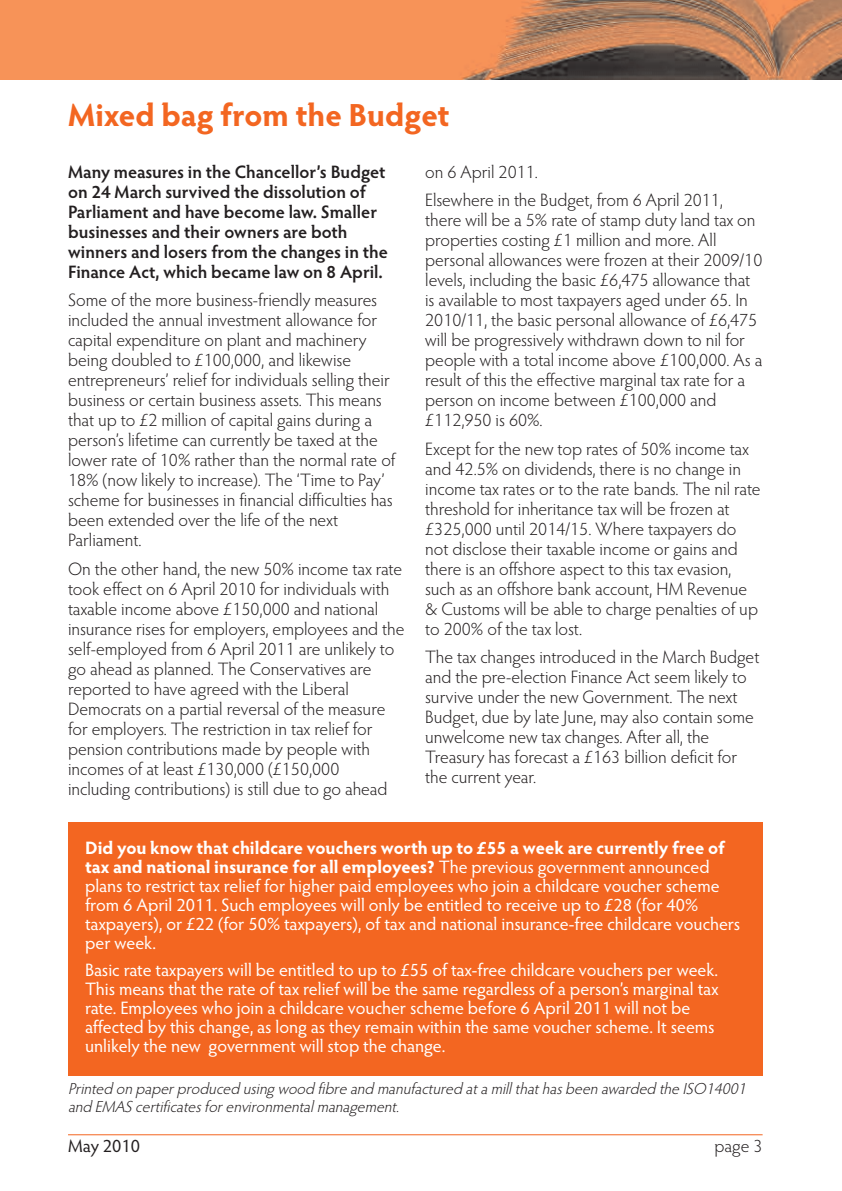
<style>
.page{position:relative;width:842px;height:1191px;background:#fff}
.page>*{position:absolute;margin:0;border:0;box-sizing:border-box;transform-origin:0 0}
.t1{font:700 32px "Hypatia Sans Pro";color:#f36621}
.t2{font:300 18px/20px "Hypatia Sans Pro";color:#231f20}
.t3{font:18px/19px "Hypatia Sans Pro";color:#fff}
.t4{font:600 18px/20px "Hypatia Sans Pro";color:#231f20}
.t5{font:18px "Hypatia Sans Pro";color:#231f20}
.t6{font:italic 300 16px/18px "Hypatia Sans Pro";color:#231f20}
.s1{font-weight:700}
</style>
<div class="page">
<img style="left:0;top:0;width:842px;height:79px">
<hr style="left:68px;top:1134px;width:695px;height:1px;background:#f36621">
<div style="left:68px;top:822px;width:695px;height:253px;background:#f36621"></div>
<h1 class="t1" style="left:68px;top:102px;width:383px">Mixed bag from the Budget</h1>
<p class="t4" style="left:68px;top:163px;width:321px">Many measures in the Chancellor’s Budget on 24 March survived the dissolution of Parliament and have become law. Smaller businesses and their owners are both winners and losers from the changes in the Finance Act, which became law on 8 April.</p>
<p class="t2" style="left:68px;top:292px;width:329px">Some of the more business-friendly measures included the annual investment allowance for capital expenditure on plant and machinery being doubled to £100,000, and likewise entrepreneurs’ relief for individuals selling their business or certain business assets. This means that up to £2 million of capital gains during a person’s lifetime can currently be taxed at the lower rate of 10% rather than the normal rate of 18% (now likely to increase). The ‘Time to Pay’ scheme for businesses in financial difficulties has been extended over the life of the next Parliament.</p>
<p class="t2" style="left:68px;top:560px;width:338px">On the other hand, the new 50% income tax rate took effect on 6 April 2010 for individuals with taxable income above £150,000 and national insurance rises for employers, employees and the self-employed from 6 April 2011 are unlikely to go ahead as planned. The Conservatives are reported to have agreed with the Liberal Democrats on a partial reversal of the measure for employers. The restriction in tax relief for pension contributions made by people with incomes of at least £130,000 (£150,000 including contributions) is still due to go ahead</p>
<p class="t2" style="left:425px;top:159px;width:299px;line-height:28.6px">on 6 April 2011.<br>Elsewhere in the Budget, from 6 April 2011,</p>
<p class="t2" style="left:425px;top:212px;width:339px">there will be a 5% rate of stamp duty land tax on properties costing £1 million and more. All personal allowances were frozen at their 2009/10 levels, including the basic £6,475 allowance that is available to most taxpayers aged under 65. In 2010/11, the basic personal allowance of £6,475 will be progressively withdrawn down to nil for people with a total income above £100,000. As a result of this the effective marginal tax rate for a person on income between £100,000 and £112,950 is 60%.</p>
<p class="t2" style="left:425px;top:440px;width:337px">Except for the new top rates of 50% income tax and 42.5% on dividends, there is no change in income tax rates or to the rate bands. The nil rate threshold for inheritance tax will be frozen at £325,000 until 2014/15. Where taxpayers do not disclose their taxable income or gains and there is an offshore aspect to this tax evasion, such as an offshore bank account, HM Revenue &amp; Customs will be able to charge penalties of up to 200% of the tax lost.</p>
<p class="t2" style="left:425px;top:649px;width:336px">The tax changes introduced in the March Budget and the pre-election Finance Act seem likely to survive under the new Government. The next Budget, due by late June, may also contain some unwelcome new tax changes. After all, the Treasury has forecast a £163 billion deficit for the current year.</p>
<p class="t3" style="left:85px;top:840px;width:657px"><span class="s1">Did you know that childcare vouchers worth up to £55 a week are currently free of tax and national insurance for all employees?</span> The previous government announced plans to restrict tax relief for higher paid employees who join a childcare voucher scheme from 6 April 2011. Such employees will only be entitled to receive up to £28 (for 40% taxpayers), or £22 (for 50% taxpayers), of tax and national insurance-free childcare vouchers per week.</p>
<p class="t3" style="left:85px;top:962px;width:635px">Basic rate taxpayers will be entitled to up to £55 of tax-free childcare vouchers per week.<br>This means that the rate of tax relief will be the same regardless of a person’s marginal tax rate. Employees who join a childcare voucher scheme before 6 April 2011 will not be affected by this change, as long as they remain within the same voucher scheme. It seems unlikely the new government will stop the change.</p>
<p class="t6" style="left:68px;top:1081px;width:683px">Printed on paper produced using wood fibre and manufactured at a mill that has been awarded the ISO14001 and EMAS certificates for environmental management.</p>
<p class="t5" style="left:68px;top:1139px;width:74px">May 2010</p>
<p class="t2" style="left:714px;top:1138px;width:50px">page 3</p>
</div>
